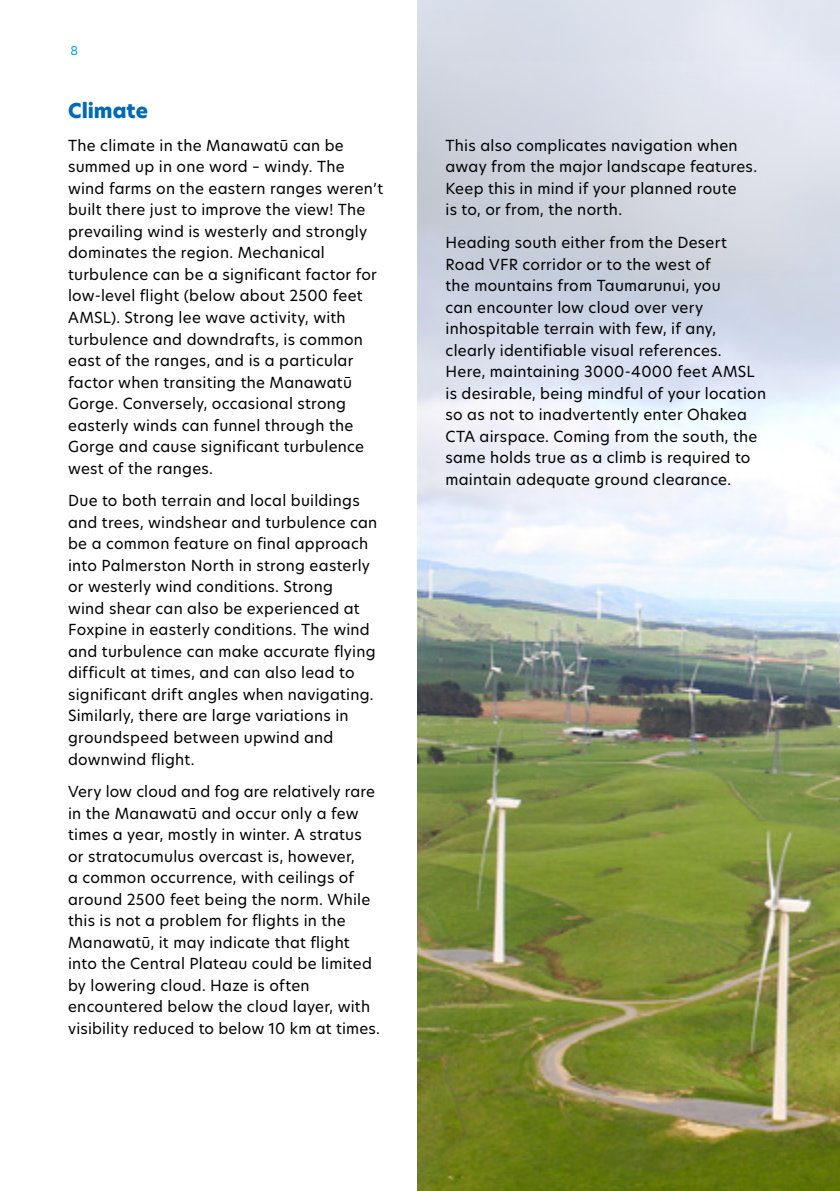
<style>
.page{position:relative;width:840px;height:1191px;background:#fff}
.page>*{position:absolute;margin:0;border:0;box-sizing:border-box;transform-origin:0 0}
.H2_Blue{font:800 20px "New Hero";color:#0069b4}
.Body{font:15px/21.6px "New Hero";letter-spacing:.015em;color:#000}
.t1{font:12px "New Hero";color:#00a3e2}
</style>
<div class="page">
<img style="left:417px;top:0;width:422px;height:1191px">
<p class="t1" style="left:70px;top:42px;width:9px">8</p>
<p class="H2_Blue" style="left:68px;top:97px;width:81px">Climate</p>
<p class="Body" style="left:68px;top:134px;width:316px">The climate in the Manawatū can be summed up in one word – windy. The wind farms on the eastern ranges weren’t built there just to improve the view! The prevailing wind is westerly and strongly dominates the region. Mechanical turbulence can be a significant factor for low-level flight (below about 2500 feet AMSL). Strong lee wave activity, with turbulence and downdrafts, is common east of the ranges, and is a particular factor when transiting the Manawatū Gorge. Conversely, occasional strong easterly winds can funnel through the Gorge and cause significant turbulence west of the ranges.</p>
<p class="Body" style="left:68px;top:490px;width:310px">Due to both terrain and local buildings and trees, windshear and turbulence can be a common feature on final approach into Palmerston North in strong easterly or westerly wind conditions. Strong<br>wind shear can also be experienced at Foxpine in easterly conditions. The wind and turbulence can make accurate flying difficult at times, and can also lead to significant drift angles when navigating.<br>Similarly, there are large variations in groundspeed between upwind and downwind flight.</p>
<p class="Body" style="left:68px;top:780px;width:313px">Very low cloud and fog are relatively rare in the Manawatū and occur only a few times a year, mostly in winter. A stratus or stratocumulus overcast is, however,<br>a common occurrence, with ceilings of around 2500 feet being the norm. While this is not a problem for flights in the Manawatū, it may indicate that flight into the Central Plateau could be limited by lowering cloud. Haze is often encountered below the cloud layer, with visibility reduced to below 10 km at times.</p>
<p class="Body" style="left:445px;top:134px;width:313px">This also complicates navigation when away from the major landscape features.<br>Keep this in mind if your planned route<br>is to, or from, the north.</p>
<p class="Body" style="left:445px;top:232px;width:322px">Heading south either from the Desert Road VFR corridor or to the west of<br>the mountains from Taumarunui, you<br>can encounter low cloud over very inhospitable terrain with few, if any, clearly identifiable visual references.<br>Here, maintaining 3000-4000 feet AMSL is desirable, being mindful of your location so as not to inadvertently enter Ohakea CTA airspace. Coming from the south, the same holds true as a climb is required to maintain adequate ground clearance.</p>
</div>
